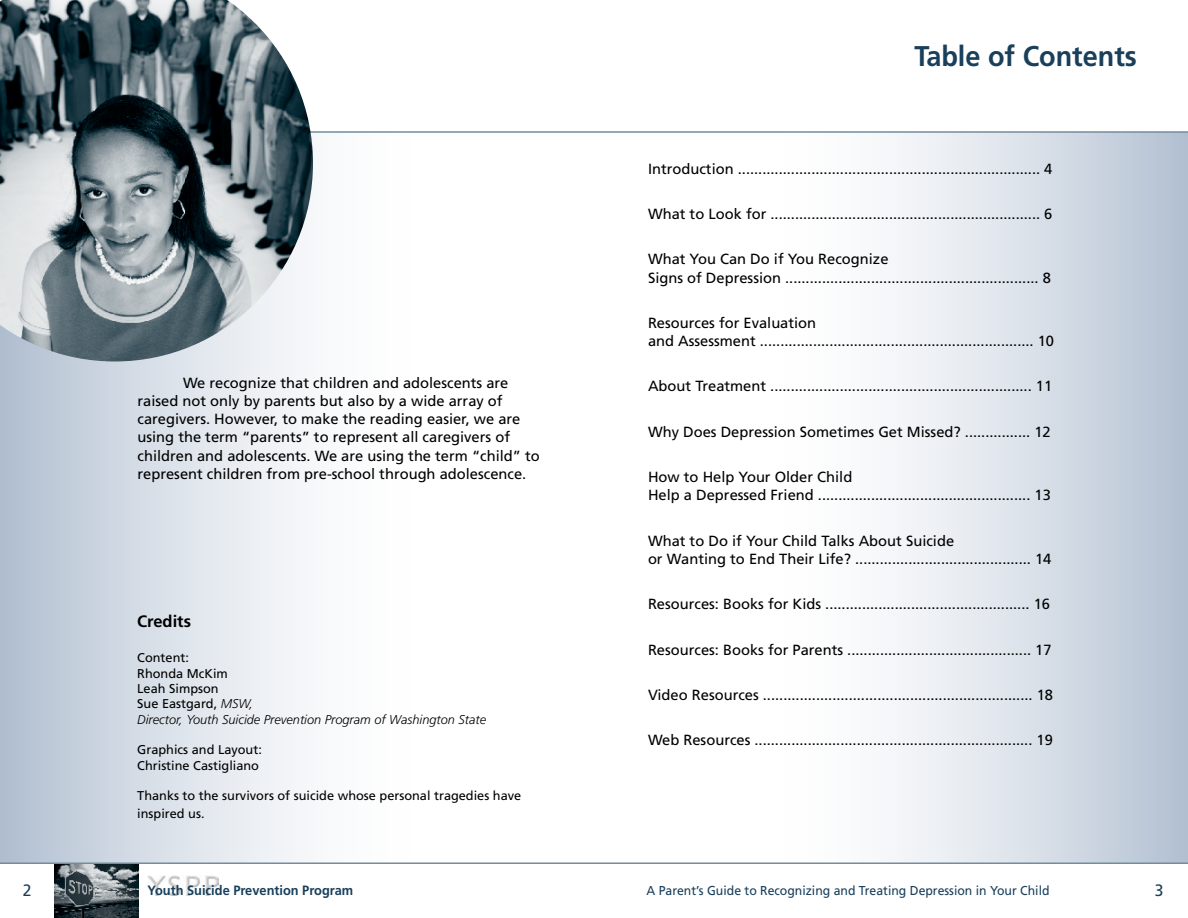
<style>
.page{position:relative;width:1188px;height:918px;background:#fff}
.page>*{position:absolute;margin:0;border:0;box-sizing:border-box;transform-origin:0 0}
.Headlines{font:700 28.5px "Frutiger";color:#193f5b;scale:.95 1}
.t1{font:700 16.5px "Frutiger";color:#000}
.frutiger_bold_9on11{font:16.5px "Frutiger";color:#193f5b;scale:.95 1}
.Default{font:14.7px/18.3px "Frutiger";color:#000}
.frutiger_bold_9on11-2{font:700 13.5px "Frutiger";color:#193f5b;scale:.95 1}
.frut_roman_8_6{font:12.9px "Frutiger";color:#193f5b;scale:.95 1}
.t2{font:12.75px/18px "Frutiger";color:#000}
.t3{font:italic 300 12.75px "Frutiger";color:#000}
.s1{font-weight:300;font-style:italic}
</style>
<div class="page">
<div style="left:0;top:132px;width:432px;height:732px;background:linear-gradient(to right,#b7c4d4,#fff)"></div>
<img style="left:147px;top:875px;width:72px;height:21px">
<img style="left:54px;top:864px;width:84px;height:54px">
<hr style="left:0;top:862px;width:594px;height:2px;background:#758c9d">
<hr style="left:0;top:131px;width:594px;height:2px;background:#758c9d">
<div style="left:762px;top:132px;width:426px;height:732px;background:linear-gradient(to right,#fff,#b9c6d6)"></div>
<hr style="left:594px;top:862px;width:594px;height:2px;background:#758c9d">
<hr style="left:594px;top:131px;width:594px;height:2px;background:#758c9d">
<img style="left:0;top:0;width:313px;height:362px">
<p class="Default" style="left:138px;top:373px;width:404px;text-indent:45px">We recognize that children and adolescents are raised not only by parents but also by a wide array of caregivers. However, to make the reading easier, we are using the term “parents” to represent all caregivers of children and adolescents. We are using the term “child” to represent children from pre-school through adolescence.</p>
<p class="t1" style="left:137px;top:612px;width:55px">Credits</p>
<p class="t2" style="left:137px;top:649px;width:53px">Content:</p>
<p class="t2" style="left:137px;top:664px;width:92px">Rhonda McKim</p>
<p class="t2" style="left:137px;top:680px;width:83px">Leah Simpson</p>
<p class="t2" style="left:137px;top:695px;width:117px">Sue Eastgard, <span class="s1">MSW,</span></p>
<p class="t3" style="left:137px;top:712px;width:350px">Director, Youth Suicide Prevention Program of Washington State</p>
<p class="t2" style="left:137px;top:741px;width:126px">Graphics and Layout:</p>
<p class="t2" style="left:137px;top:756px;width:123px">Christine Castigliano</p>
<p class="t2" style="left:137px;top:787px;width:386px">Thanks to the survivors of suicide whose personal tragedies have inspired us.</p>
<p class="Headlines" style="left:914px;top:39px;width:236px">Table of Contents</p>
<p class="Default" style="left:648px;top:159px;width:406px">Introduction .......................................................................... 4</p>
<p class="Default" style="left:648px;top:205px;width:406px">What to Look for .................................................................. 6</p>
<p class="Default" style="left:648px;top:250px;width:404px">What You Can Do if You Recognize<br>Signs of Depression .............................................................. 8</p>
<p class="Default" style="left:648px;top:314px;width:408px">Resources for Evaluation<br>and Assessment ................................................................... 10</p>
<p class="Default" style="left:648px;top:377px;width:406px">About Treatment ................................................................ 11</p>
<p class="Default" style="left:648px;top:423px;width:404px">Why Does Depression Sometimes Get Missed? ................ 12</p>
<p class="Default" style="left:648px;top:468px;width:404px">How to Help Your Older Child<br>Help a Depressed Friend .................................................... 13</p>
<p class="Default" style="left:648px;top:531px;width:405px">What to Do if Your Child Talks About Suicide<br>or Wanting to End Their Life? ........................................... 14</p>
<p class="Default" style="left:648px;top:595px;width:404px">Resources: Books for Kids .................................................. 16</p>
<p class="Default" style="left:648px;top:640px;width:405px">Resources: Books for Parents ............................................. 17</p>
<p class="Default" style="left:648px;top:686px;width:407px">Video Resources .................................................................. 18</p>
<p class="Default" style="left:648px;top:731px;width:406px">Web Resources .................................................................... 19</p>
<p class="frutiger_bold_9on11" style="left:23px;top:880px;width:11px">2</p>
<p class="frutiger_bold_9on11-2" style="left:148px;top:883px;width:218px">Youth Suicide Prevention Program</p>
<p class="frut_roman_8_6" style="left:646px;top:883px;width:426px">A Parent’s Guide to Recognizing and Treating Depression in Your Child</p>
<p class="frutiger_bold_9on11" style="left:1155px;top:880px;width:11px">3</p>
</div>
